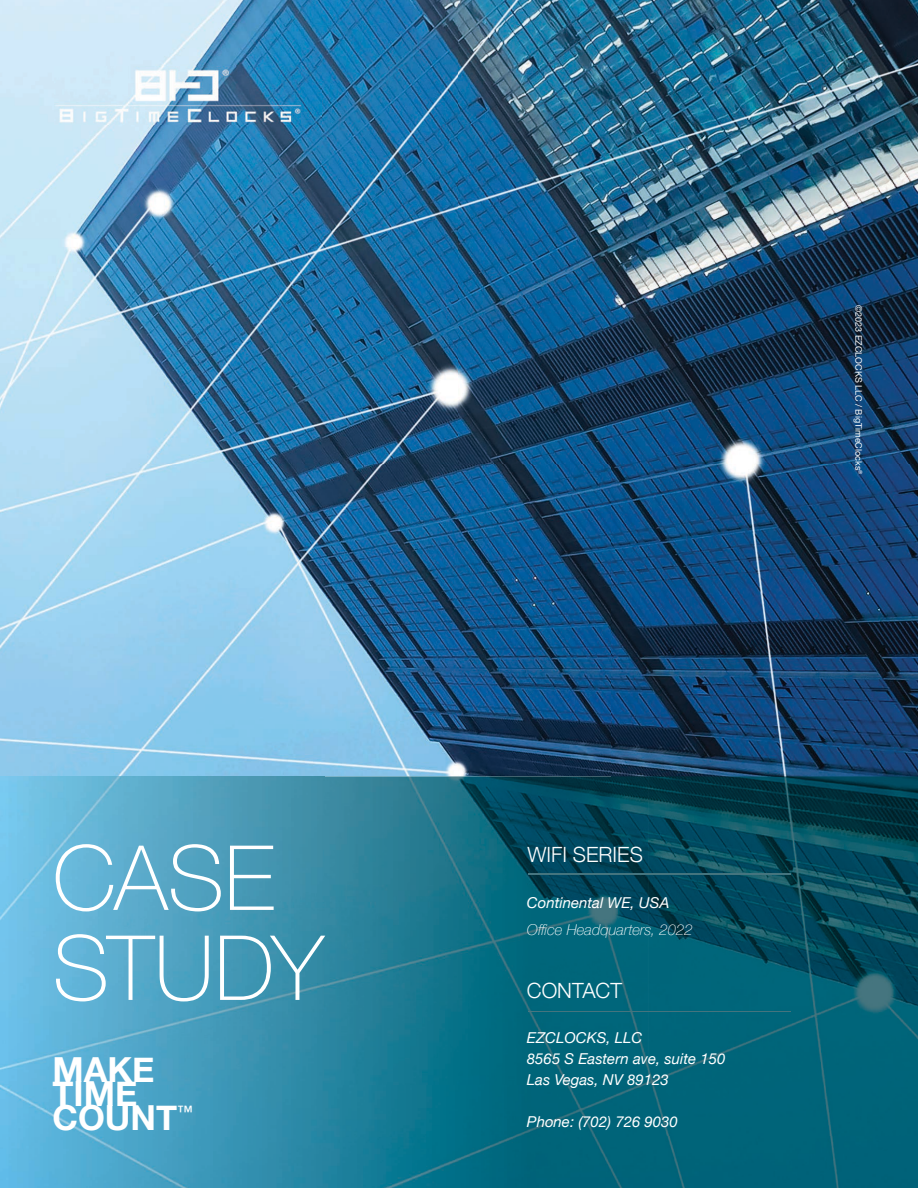
<style>
.page{position:relative;width:918px;height:1188px;background:#fff}
.page>*{position:absolute;margin:0;border:0;box-sizing:border-box;transform-origin:0 0}
.t1{font:100 90px/90px "Helvetica Neue";color:#fff}
.t2{font:700 34.5px "Helvetica Neue";color:#fff}
.t3{font:300 21px "Helvetica Neue";color:#fff}
.t4{font:italic 15px/21px "Helvetica Neue";color:#fff}
.t5{font:italic 100 15px "Helvetica Neue";color:#fff}
.t6{font:9px "Helvetica Neue";color:#fff}
</style>
<div class="page">
<img style="left:0;top:0;width:918px;height:464px">
<img style="left:0;top:464px;width:612px;height:362px">
<img style="left:612px;top:464px;width:306px;height:312px">
<img style="left:54px;top:67px;width:268px;height:58px">
<img style="left:1px;top:776px;width:917px;height:412px">
<hr style="left:528px;top:874px;width:262px;height:1px;background:#44747e">
<hr style="left:528px;top:1011px;width:262px;height:1px;background:#44747e">
<h1 class="t1" style="left:52px;top:829px;width:272px">CASE<br>STUDY</h1>
<h2 class="t2" style="left:52px;top:1043px;width:104px">MAKE</h2>
<h2 class="t2" style="left:52px;top:1067px;width:86px">TIME</h2>
<h2 class="t2" style="left:52px;top:1091px;width:142px">COUNT<sup>™</sup></h2>
<p class="t6" style="left:865px;top:305px;width:171px;rotate:90deg">©2023 EZCLOCKS LLC / BigTimeClocks<sup>®</sup></p>
<h3 class="t3" style="left:527px;top:838px;width:117px">WIFI SERIES</h3>
<p class="t4" style="left:527px;top:893px;width:144px">Continental WE, USA</p>
<p class="t5" style="left:527px;top:918px;width:168px">Office Headquarters, 2022</p>
<h3 class="t3" style="left:527px;top:974px;width:97px">CONTACT</h3>
<p class="t4" style="left:527px;top:1028px;width:200px">EZCLOCKS, LLC<br>8565 S Eastern ave, suite 150<br>Las Vegas, NV 89123</p>
<p class="t4" style="left:527px;top:1112px;width:152px">Phone: (702) 726 9030</p>
</div>
